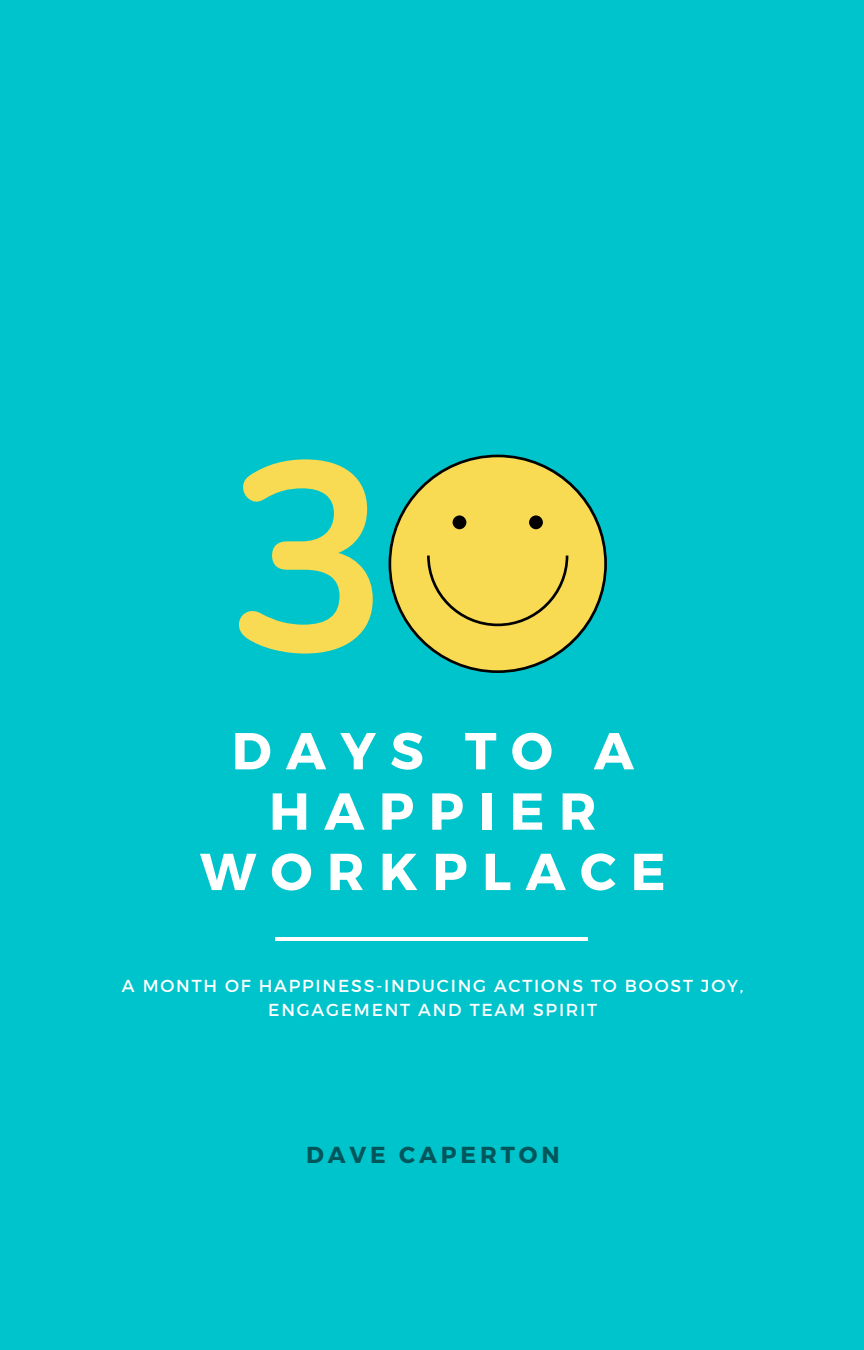
<style>
.page{position:relative;width:864px;height:1350px;background:#00c4cc}
.page>*{position:absolute;margin:0;border:0;box-sizing:border-box;transform-origin:0 0}
.t1{font:700 267.75px "Nunito";color:#f8db52}
.t2{font:700 51.98px/60.3px "Montserrat";letter-spacing:.28em;color:#fff;text-align:center}
.t3{font:700 23.18px "Montserrat";letter-spacing:.17em;color:#00565a}
.t4{font:17.32px/23.4px "Montserrat";letter-spacing:.1em;color:#fff;text-align:center}
</style>
<div class="page">
<hr style="left:275px;top:937px;width:312px;height:4px;background:#fff">
<svg style="left:389px;top:455px;width:217px;height:217px;fill:#f8db52"></svg>
<h1 class="t1" style="left:228px;top:380px;width:162px">3</h1>
<h2 class="t2" style="left:200px;top:718px;width:467px">DAYS TO A<br>HAPPIER<br>WORKPLACE</h2>
<p class="t4" style="left:122px;top:974px;width:623px">A MONTH OF HAPPINESS-INDUCING ACTIONS TO BOOST JOY,<br>ENGAGEMENT AND TEAM SPIRIT</p>
<h3 class="t3" style="left:306px;top:1140px;width:255px">DAVE CAPERTON</h3>
</div>
